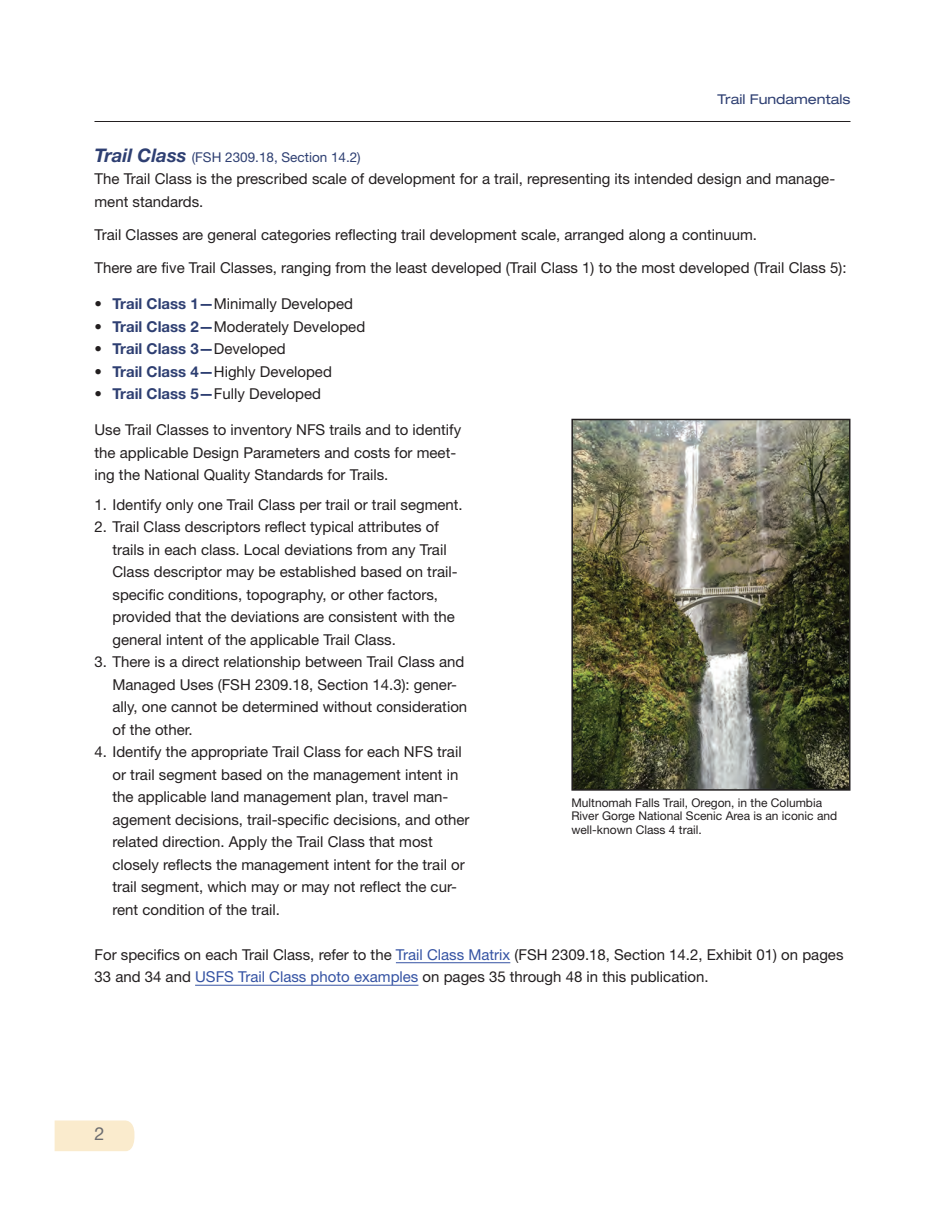
<style>
.page{position:relative;width:945px;height:1215px;background:#fff}
.page>*{position:absolute;margin:0;border:0;box-sizing:border-box;transform-origin:0 0}
.t1{font:18px "Helvetica Neue LT Std";color:#6c6d70}
.t2{font:15px/22.5px "Helvetica Neue LT Std";color:#231f20}
.t3{font:700 15px "Helvetica Neue LT Std";color:#2e3f72}
.H3-FL{font:13.5px "Helvetica Neue LT Std";color:#2e3f72}
.t4{font:expanded 13.5px "Helvetica Neue LT Std";color:#2e3f72}
.t5{font:12px/13.5px "Helvetica Neue LT Std";color:#231f20}
.s1{font-weight:700;font-style:italic;font-size:18.75px}
.s2{font-weight:700}
.s3{font-weight:700;color:#2e3f72}
.s4{color:#231f20}
.s5{font-weight:400;color:#231f20}
.s6{color:#3553a3}
</style>
<div class="page">
<hr style="left:94px;top:121px;width:756px;height:1px;background:#231f20">
<div style="left:55px;top:1120px;width:79px;height:31px;background:#faebcd"></div>
<hr style="left:396px;top:962px;width:114px;height:1px;background:#3553a3">
<hr style="left:195px;top:985px;width:223px;height:1px;background:#3553a3">
<img style="left:574px;top:422px;width:273px;height:366px">
<div style="left:571px;top:419px;width:279px;height:372px;border:2px solid #231f20"></div>
<p class="t4" style="left:717px;top:91px;width:135px">Trail Fundamentals</p>
<p class="H3-FL" style="left:94px;top:149px;width:268px"><span class="s1">Trail Class</span> (FSH 2309.18, Section 14.2)</p>
<p class="t2" style="left:94px;top:168px;width:742px">The Trail Class is the prescribed scale of development for a trail, representing its intended design and manage&shy;ment standards.</p>
<p class="t2" style="left:94px;top:223px;width:664px">Trail Classes are general categories reflecting trail development scale, arranged along a continuum.</p>
<p class="t2" style="left:94px;top:257px;width:754px">There are five Trail Classes, ranging from the least developed (Trail Class 1) to the most developed (Trail Class 5):</p>
<p class="t2" style="left:94px;top:293px;width:260px"><span class="s2">•</span> <span class="s3">Trail Class 1—</span>Minimally Developed</p>
<p class="t2" style="left:94px;top:315px;width:272px"><span class="s2">•</span> <span class="s3">Trail Class 2—</span>Moderately Developed</p>
<p class="t3" style="left:94px;top:340px;width:193px"><span class="s4">•</span> Trail Class 3—<span class="s5">Developed</span></p>
<p class="t2" style="left:94px;top:360px;width:239px"><span class="s2">•</span> <span class="s3">Trail Class 4—</span>Highly Developed</p>
<p class="t2" style="left:94px;top:383px;width:228px"><span class="s2">•</span> <span class="s3">Trail Class 5—</span>Fully Developed</p>
<p class="t2" style="left:94px;top:419px;width:368px">Use Trail Classes to inventory NFS trails and to identify the applicable Design Parameters and costs for meet&shy;ing the National Quality Standards for Trails.</p>
<p class="t2" style="left:94px;top:493px;width:370px">1. Identify only one Trail Class per trail or trail segment.</p>
<p class="t2" style="left:112px;top:515px;width:347px;text-indent:-18px">2. Trail Class descriptors reflect typical attributes of trails in each class. Local deviations from any Trail Class descriptor may be established based on trail&shy;specific conditions, topography, or other factors, provided that the deviations are consistent with the general intent of the applicable Trail Class.</p>
<p class="t2" style="left:112px;top:650px;width:356px;text-indent:-18px">3. There is a direct relationship between Trail Class and Managed Uses (FSH 2309.18, Section 14.3): gener&shy;ally, one cannot be determined without consideration of the other.</p>
<p class="t2" style="left:112px;top:740px;width:358px;text-indent:-18px">4. Identify the appropriate Trail Class for each NFS trail or trail segment based on the management intent in the applicable land management plan, travel man&shy;agement decisions, trail-specific decisions, and other related direction. Apply the Trail Class that most closely reflects the management intent for the trail or trail segment, which may or may not reflect the cur&shy;rent condition of the trail.</p>
<p class="t2" style="left:94px;top:943px;width:751px">For specifics on each Trail Class, refer to the <span class="s6">Trail Class Matrix</span> (FSH 2309.18, Section 14.2, Exhibit 01) on pages<br>33 and 34 and <span class="s6">USFS Trail Class photo examples</span> on pages 35 through 48 in this publication.</p>
<p class="t5" style="left:571px;top:796px;width:267px">Multnomah Falls Trail, Oregon, in the Columbia<br>River Gorge National Scenic Area is an iconic and well-known Class 4 trail.</p>
<p class="t1" style="left:94px;top:1123px;width:12px">2</p>
</div>
